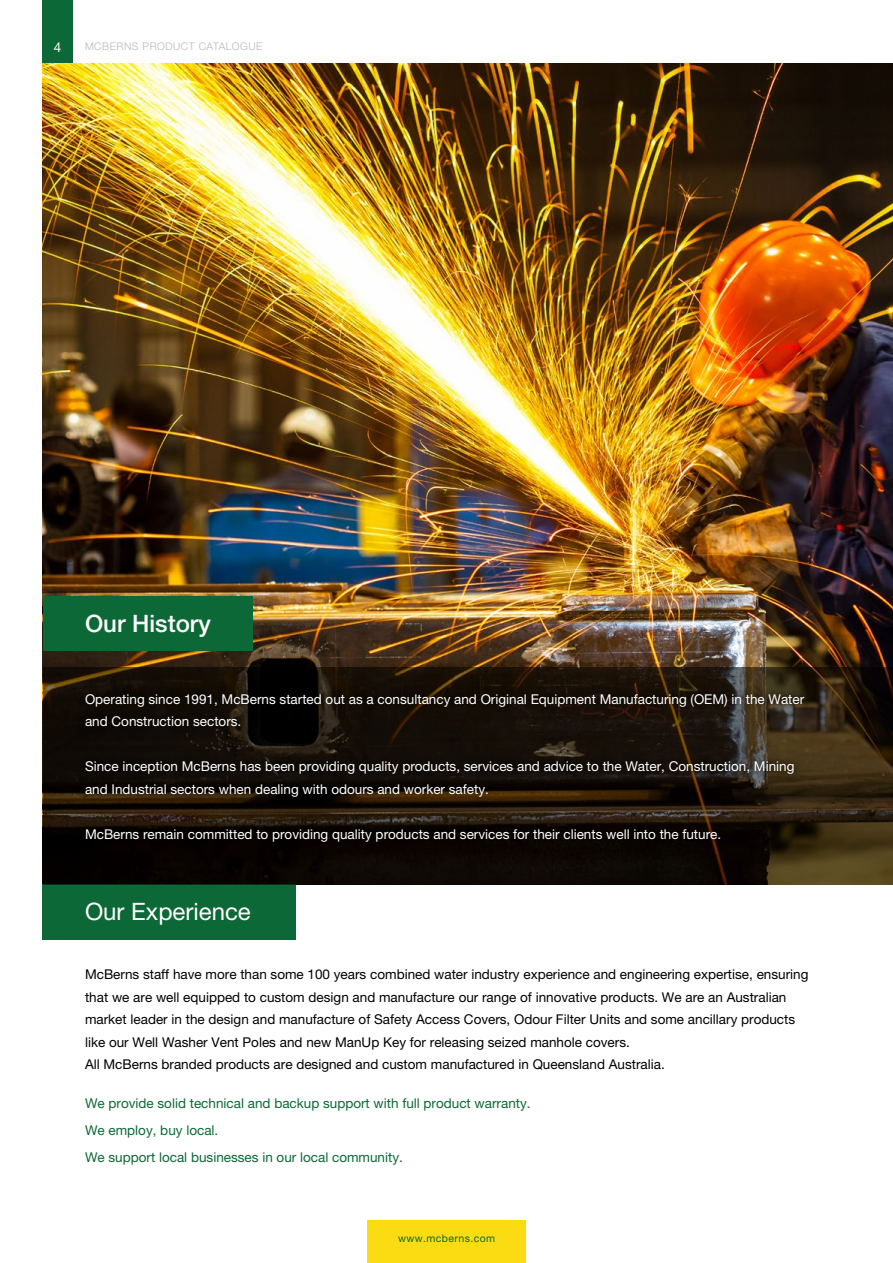
<style>
.page{position:relative;width:893px;height:1263px;background:#fff}
.page>*{position:absolute;margin:0;border:0;box-sizing:border-box;transform-origin:0 0}
.t1{font:24px "Helvetica Neue LT Pro";color:#fff}
.t2{font:500 24px "Helvetica Neue LT Pro";color:#fff}
.t3{font:13.5px/22.5px "Helvetica Neue LT Pro";color:#000}
.t4{font:13.5px/22.5px "Helvetica Neue LT Pro";color:#fff}
.t5{font:13.5px/27px "Helvetica Neue LT Pro";color:#0d6837}
.t6{font:300 10.5px "Helvetica Neue LT Pro";letter-spacing:.05em;color:#b6b8ba}
.t7{font:10.5px "Helvetica Neue LT Pro";letter-spacing:.04em;color:#0d6837}
</style>
<div class="page">
<div style="left:43px;top:0;width:30px;height:64px;background:#0d6837"></div>
<div style="left:367px;top:1220px;width:159px;height:43px;background:#fbdc13"></div>
<img style="left:43px;top:64px;width:850px;height:603px">
<div style="left:43px;top:884px;width:253px;height:56px;background:#0d6837"></div>
<div style="left:43px;top:597px;width:210px;height:54px;background:#0d6837"></div>
<svg style="left:43px;top:667px;width:850px;height:217px;background:#1e1509"></svg>
<div style="left:77px;top:685px;width:734px;height:164px;background:#000;opacity:.9"></div>
<p class="t4" style="left:54px;top:36px;width:9px">4</p>
<p class="t6" style="left:85px;top:40px;width:179px">MCBERNS PRODUCT CATALOGUE</p>
<h1 class="t2" style="left:85px;top:609px;width:127px">Our History</h1>
<p class="t4" style="left:85px;top:687px;width:721px">Operating since 1991, McBerns started out as a consultancy and Original Equipment Manufacturing (OEM) in the Water and Construction sectors.</p>
<p class="t4" style="left:85px;top:755px;width:711px">Since inception McBerns has been providing quality products, services and advice to the Water, Construction, Mining and Industrial sectors when dealing with odours and worker safety.</p>
<p class="t4" style="left:85px;top:822px;width:638px">McBerns remain committed to providing quality products and services for their clients well into the future.</p>
<h1 class="t1" style="left:85px;top:898px;width:167px">Our Experience</h1>
<p class="t3" style="left:85px;top:963px;width:725px">McBerns staff have more than some 100 years combined water industry experience and engineering expertise, ensuring that we are well equipped to custom design and manufacture our range of innovative products. We are an Australian market leader in the design and manufacture of Safety Access Covers, Odour Filter Units and some ancillary products like our Well Washer Vent Poles and new ManUp Key for releasing seized manhole covers.<br>All McBerns branded products are designed and custom manufactured in Queensland Australia.</p>
<p class="t5" style="left:85px;top:1090px;width:447px">We provide solid technical and backup support with full product warranty.<br>We employ, buy local.<br>We support local businesses in our local community.</p>
<p class="t7" style="left:398px;top:1231px;width:99px">www.mcberns.com</p>
</div>
